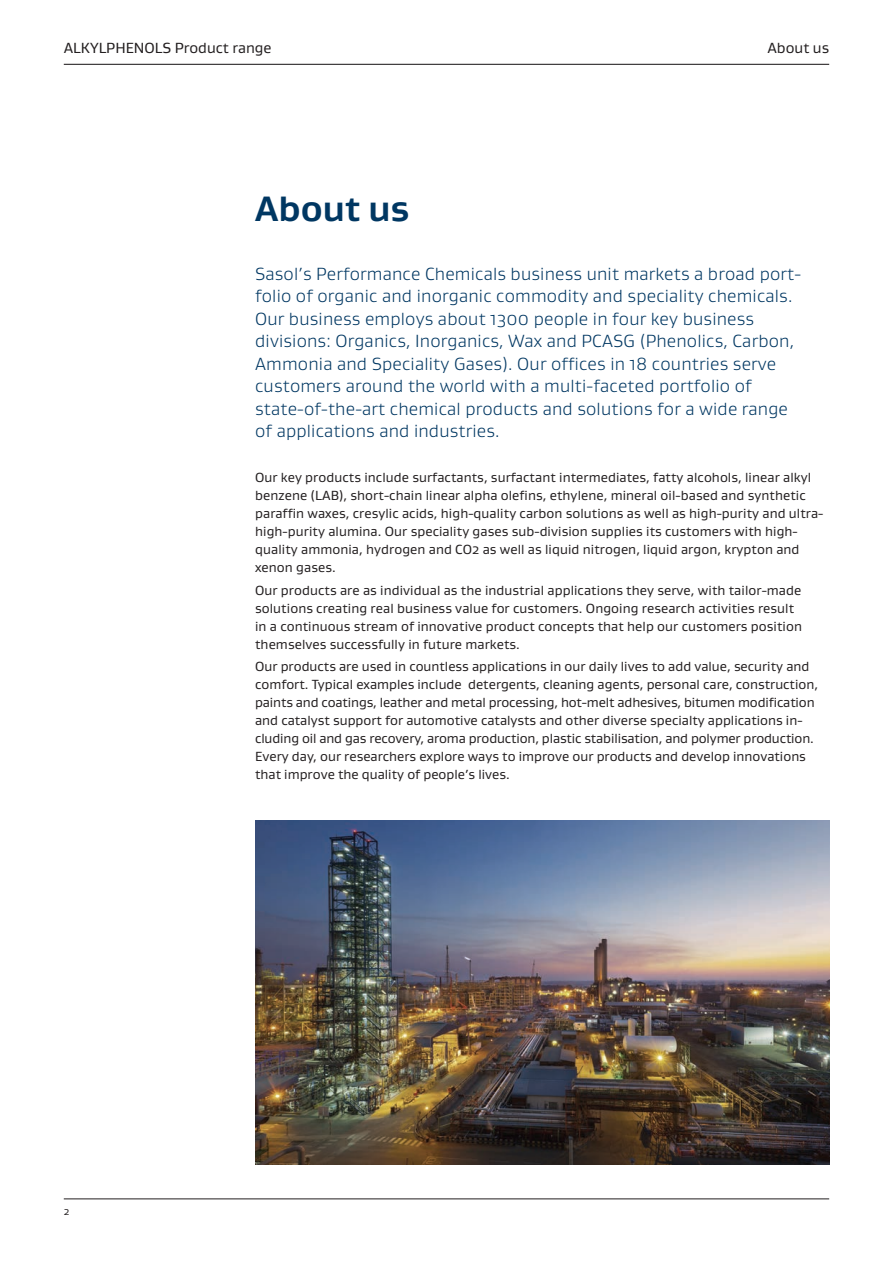
<style>
.page{position:relative;width:893px;height:1263px;background:#fff}
.page>*{position:absolute;margin:0;border:0;box-sizing:border-box;transform-origin:0 0}
.t1{font:700 36px "Gustan";color:#003762}
.t2{font:300 18px/22.5px "Gustan";letter-spacing:.01em;color:#003762}
.t3{font:15px "Gustan";color:#231f20}
.t4{font:13.5px/18px "Gustan";letter-spacing:.005em;color:#231f20}
.t5{font:10.5px "Gustan";color:#231f20}
</style>
<div class="page">
<hr style="left:64px;top:64px;width:765px;height:1px;background:#231f20">
<hr style="left:64px;top:1198px;width:765px;height:1px;background:#231f20">
<img style="left:255px;top:821px;width:574px;height:343px">
<p class="t3" style="left:64px;top:38px;width:209px">ALKYLPHENOLS Product range</p>
<h1 class="t1" style="left:255px;top:185px;width:156px">About us</h1>
<p class="t3" style="left:767px;top:38px;width:63px">About us</p>
<p class="t5" style="left:64px;top:1204px;width:7px">2</p>
<p class="t2" style="left:255px;top:262px;width:548px">Sasol’s Performance Chemicals business unit markets a broad port&shy;folio of organic and inorganic commodity and speciality chemicals.<br>Our business employs about 1300 people in four key business divisions: Organics, Inorganics, Wax and PCASG (Phenolics, Carbon, Ammonia and Speciality Gases). Our offices in 18 countries serve customers around the world with a multi-faceted portfolio of state-of-the-art chemical products and solutions for a wide range of applications and industries.</p>
<p class="t4" style="left:255px;top:468px;width:570px">Our key products include surfactants, surfactant intermediates, fatty alcohols, linear alkyl benzene (LAB), short-chain linear alpha olefins, ethylene, mineral oil-based and synthetic paraffin waxes, cresylic acids, high-quality carbon solutions as well as high-purity and ultra&shy;high-purity alumina. Our speciality gases sub-division supplies its customers with high&shy;quality ammonia, hydrogen and CO2 as well as liquid nitrogen, liquid argon, krypton and xenon gases.</p>
<p class="t4" style="left:255px;top:581px;width:548px">Our products are as individual as the industrial applications they serve, with tailor-made solutions creating real business value for customers. Ongoing research activities result in a continuous stream of innovative product concepts that help our customers position themselves successfully in future markets.</p>
<p class="t4" style="left:255px;top:657px;width:564px">Our products are used in countless applications in our daily lives to add value, security and comfort. Typical examples include detergents, cleaning agents, personal care, construction, paints and coatings, leather and metal processing, hot-melt adhesives, bitumen modification and catalyst support for automotive catalysts and other diverse specialty applications in&shy;cluding oil and gas recovery, aroma production, plastic stabilisation, and polymer production.<br>Every day, our researchers explore ways to improve our products and develop innovations that improve the quality of people’s lives.</p>
</div>
